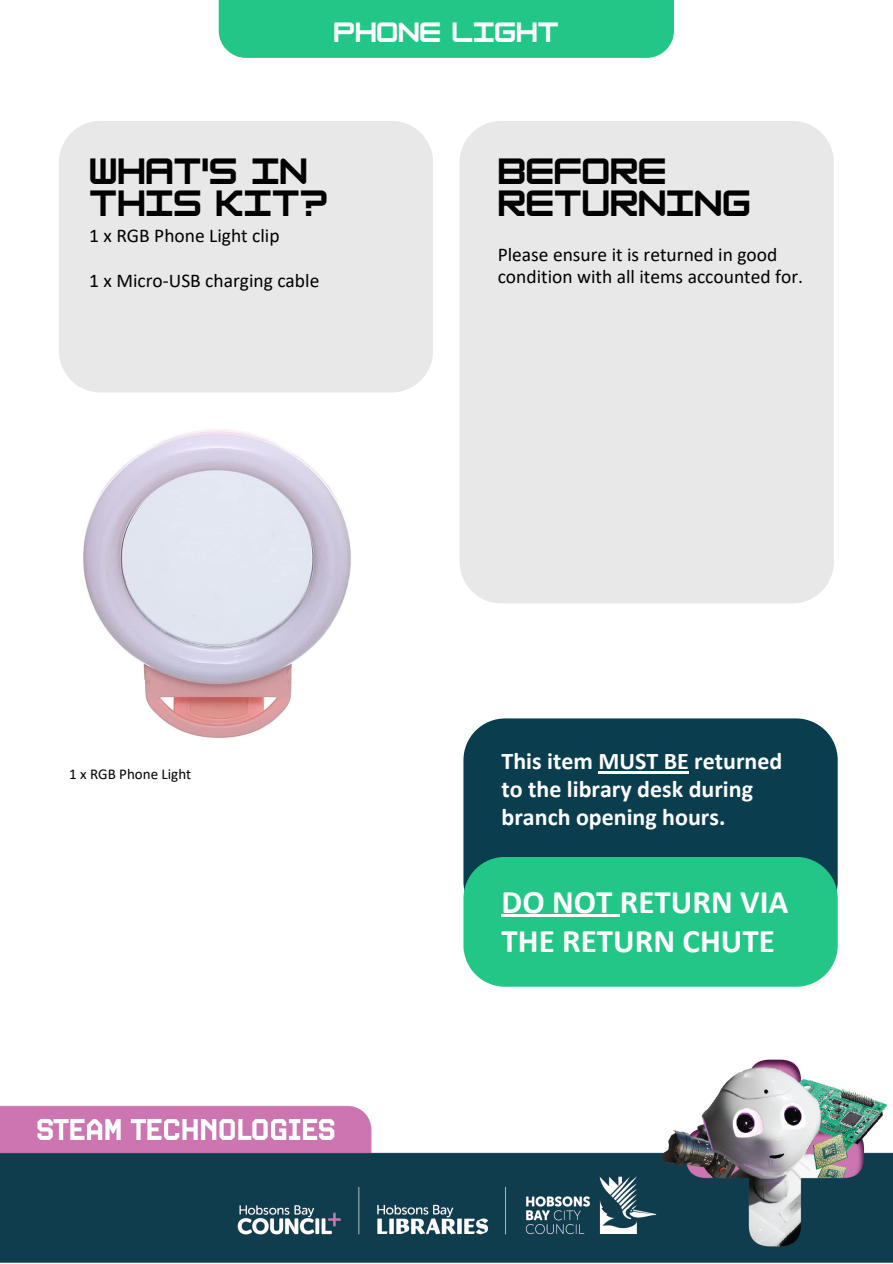
<style>
.page{position:relative;width:893px;height:1264px;background:#fff}
.page>*{position:absolute;margin:0;border:0;box-sizing:border-box;transform-origin:0 0}
.t1{font:700 33px "Calibri";color:#fff}
.t2{font:700 31.95px/32px "HK Modular";color:#000}
.t3{font:700 24.45px "HK Modular";color:#fff}
.t4{font:700 24px "Calibri";color:#fff}
.t5{font:19.5px/22.5px "Calibri";color:#000}
.t6{font:15px "Calibri";color:#000}
</style>
<div class="page">
<img style="left:0;top:1059px;width:892px;height:203px">
<div style="left:59px;top:121px;width:374px;height:271px;background:#e8e8e8"></div>
<div style="left:460px;top:121px;width:373px;height:482px;background:#e8e8e8"></div>
<div style="left:463px;top:718px;width:374px;height:138px;background:#0a3d4e"></div>
<div style="left:463px;top:856px;width:374px;height:130px;background:#22c687"></div>
<div style="left:219px;top:0;width:455px;height:58px;background:#22c687"></div>
<hr style="left:598px;top:771px;width:90px;height:2px;background:#fff">
<hr style="left:501px;top:914px;width:119px;height:3px;background:#fff">
<img style="left:59px;top:427px;width:315px;height:315px;border-radius:18px">
<p class="t3" style="left:333px;top:17px;width:227px">PHONE LIGHT</p>
<p class="t2" style="left:89px;top:155px;width:240px">WHAT'S IN<br>THIS KIT?</p>
<p class="t5" style="left:89px;top:225px;width:192px">1 x RGB Phone Light clip</p>
<p class="t5" style="left:89px;top:270px;width:231px">1 x Micro-USB charging cable</p>
<p class="t2" style="left:497px;top:155px;width:254px">BEFORE<br>RETURNING</p>
<p class="t5" style="left:497px;top:245px;width:307px">Please ensure it is returned in good condition with all items accounted for.</p>
<p class="t6" style="left:69px;top:767px;width:123px">1 x RGB Phone Light</p>
<p class="t4" style="left:501px;top:751px;width:282px">This item MUST BE returned</p>
<p class="t4" style="left:501px;top:779px;width:253px">to the library desk during</p>
<p class="t4" style="left:501px;top:807px;width:225px">branch opening hours.</p>
<p class="t1" style="left:501px;top:887px;width:288px">DO NOT RETURN VIA</p>
<p class="t1" style="left:501px;top:927px;width:275px">THE RETURN CHUTE</p>
</div>
